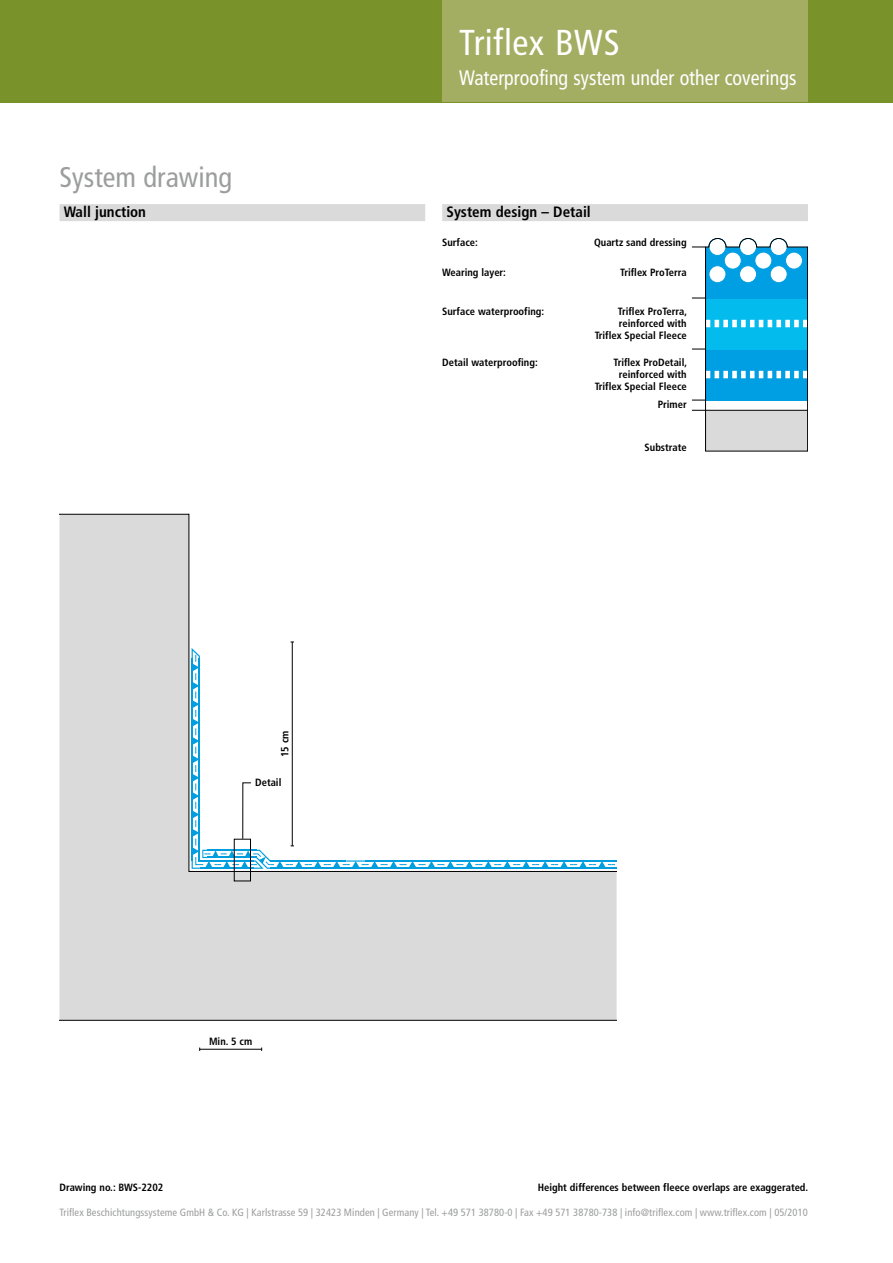
<style>
.page{position:relative;width:893px;height:1263px;background:#fff}
.page>*{position:absolute;margin:0;border:0;box-sizing:border-box;transform-origin:0 0}
.t1{font:condensed 36px "Frutiger LT";letter-spacing:.01em;color:#fff}
.t2{font:condensed 28.5px "Frutiger LT";color:#9c9d9d}
.t3{font:condensed 21px "Frutiger LT";color:#fff;scale:.95 1}
.t4{font:700 condensed 15px "Frutiger LT";color:#000}
.t5{font:700 condensed 10.5px/12px "Frutiger LT";color:#000;text-align:right}
.t6{font:condensed 10.5px "Frutiger LT";letter-spacing:.01em;color:#9c9d9d}
</style>
<div class="page">
<div style="left:0;top:0;width:893px;height:102px;background:#799229"></div>
<div style="left:442px;top:0;width:366px;height:102px;background:#a3ae63"></div>
<svg style="left:60px;top:514px;width:557px;height:506px"></svg>
<div style="left:60px;top:204px;width:365px;height:17px;background:#dadada"></div>
<hr style="left:200px;top:1049px;width:62px;height:1px;background:#000">
<div style="left:234px;top:839px;width:17px;height:42px;border:1px solid #000"></div>
<svg style="left:192px;top:642px;width:425px;height:227px"></svg>
<svg style="left:692px;top:238px;width:116px;height:213px"></svg>
<div style="left:442px;top:204px;width:366px;height:17px;background:#dadada"></div>
<h2 class="t2" style="left:60px;top:161px;width:174px">System drawing</h2>
<h3 class="t4" style="left:64px;top:203px;width:84px">Wall junction</h3>
<p class="t5" style="left:279px;top:757px;width:28px;rotate:-90deg">15 cm</p>
<p class="t5" style="left:255px;top:776px;width:28px">Detail</p>
<p class="t5" style="left:209px;top:1036px;width:45px">Min. 5 cm</p>
<h1 class="t1" style="left:459px;top:22px;width:162px">Triflex BWS</h1>
<h3 class="t3" style="left:459px;top:66px;width:356px">Waterproofing system under other coverings</h3>
<h3 class="t4" style="left:446px;top:203px;width:146px">System design – Detail</h3>
<p class="t5" style="left:442px;top:236px;width:37px">Surface:</p>
<p class="t5" style="left:594px;top:236px;width:94px">Quartz sand dressing</p>
<p class="t5" style="left:442px;top:267px;width:65px">Wearing layer:</p>
<p class="t5" style="left:620px;top:267px;width:68px">Triflex ProTerra</p>
<p class="t5" style="left:442px;top:306px;width:104px">Surface waterproofing:</p>
<p class="t5" style="left:595px;top:306px;width:94px">Triflex ProTerra, reinforced with<br>Triflex Special Fleece</p>
<p class="t5" style="left:442px;top:357px;width:97px">Detail waterproofing:</p>
<p class="t5" style="left:595px;top:357px;width:94px">Triflex ProDetail, reinforced with<br>Triflex Special Fleece</p>
<p class="t5" style="left:658px;top:398px;width:30px">Primer</p>
<p class="t5" style="left:645px;top:441px;width:44px">Substrate</p>
<p class="t5" style="left:60px;top:1181px;width:105px">Drawing no.: BWS-2202</p>
<p class="t5" style="left:538px;top:1181px;width:272px">Height differences between fleece overlaps are exaggerated.</p>
<p class="t6" style="left:60px;top:1206px;width:750px">Triflex Beschichtungssysteme GmbH &amp; Co. KG | Karlstrasse 59 | 32423 Minden | Germany | Tel. +49 571 38780-0 | Fax +49 571 38780-738 | info@triflex.com | www.triflex.com | 05/2010</p>
</div>
